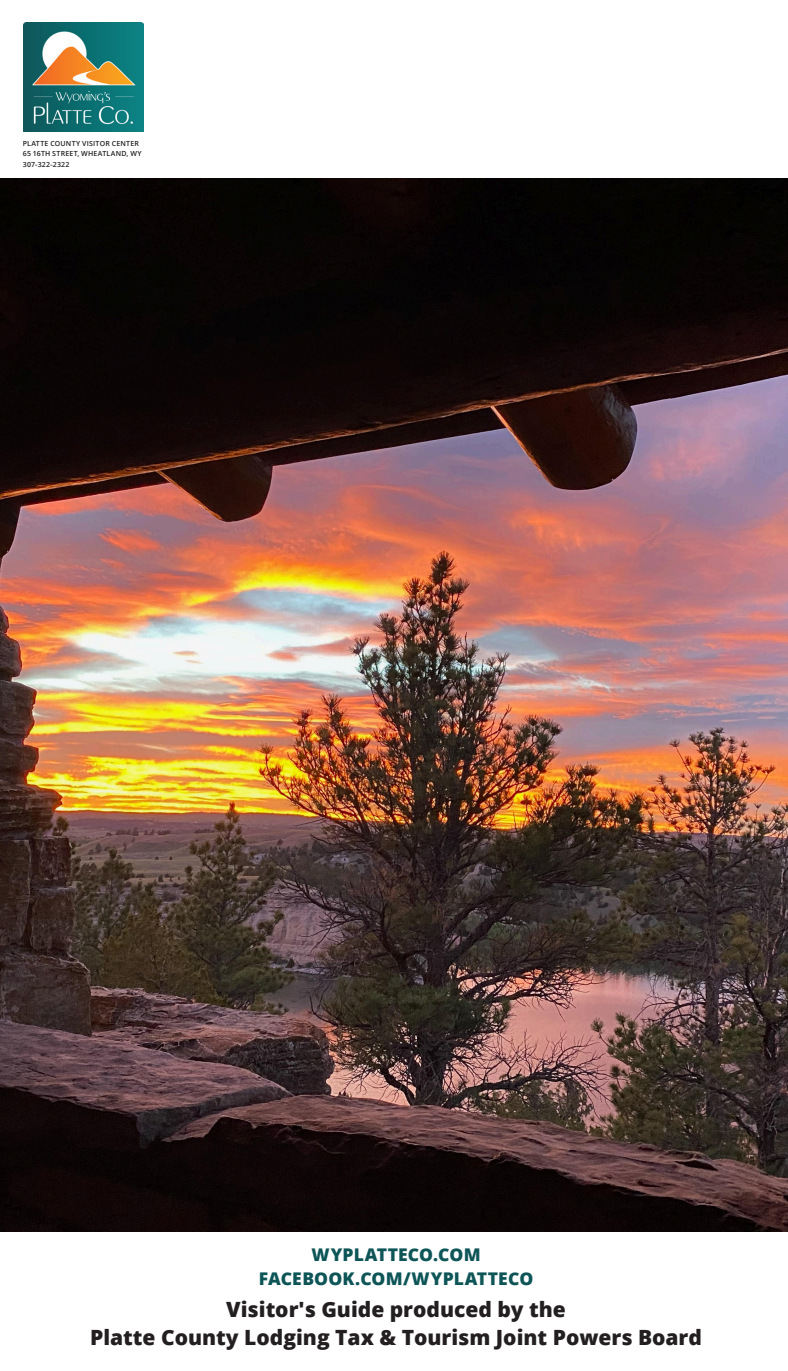
<style>
.page{position:relative;width:788px;height:1371px;background:#fff}
.page>*{position:absolute;margin:0;border:0;box-sizing:border-box;transform-origin:0 0}
.t1{font:800 21px/28px "Open Sans";color:#231f20;text-align:center}
.Content{font:800 17.5px/24.5px "Open Sans";letter-spacing:.01em;color:#0e5558;text-align:center}
.Content-2{font:600 7px/10.5px "Open Sans";letter-spacing:.035em;color:#231f20}
</style>
<div class="page">
<img style="left:0;top:178px;width:788px;height:1053px">
<img style="left:23px;top:22px;width:121px;height:109px">
<p class="Content-2" style="left:23px;top:137px;width:120px">PLATTE COUNTY VISITOR CENTER<br>65 16TH STREET, WHEATLAND, WY<br>307-322-2322</p>
<p class="Content" style="left:259px;top:1240px;width:276px">WYPLATTECO.COM<br>FACEBOOK.COM/WYPLATTECO</p>
<p class="t1" style="left:90px;top:1293px;width:613px">Visitor's Guide produced by the<br>Platte County Lodging Tax &amp; Tourism Joint Powers Board</p>
</div>
